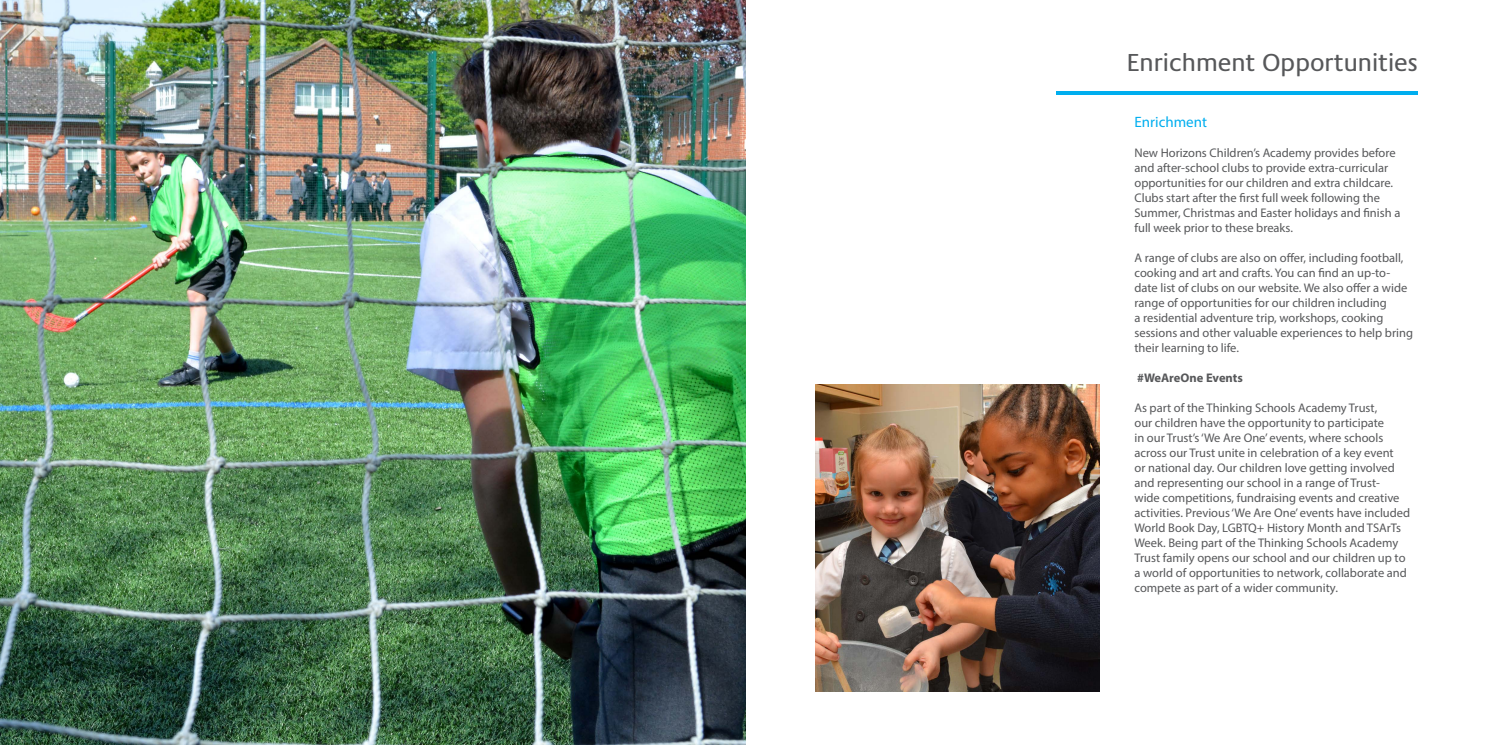
<style>
.page{position:relative;width:1489px;height:745px;background:#fff}
.page>*{position:absolute;margin:0;border:0;box-sizing:border-box;transform-origin:0 0}
.t1{font:25px "Praxis LT Pro";color:#57585a}
.t2{font:15px "Myriad Pro";color:#00aeef}
.t3{font:12.5px/15px "Myriad Pro";color:#57585a}
.t4{font:700 12.5px "Myriad Pro";letter-spacing:-.005em;color:#57585a}
</style>
<div class="page">
<img style="left:0;top:0;width:745px;height:744px">
<hr style="left:1056px;top:91px;width:361px;height:4px;background:#00aeef">
<img style="left:815px;top:384px;width:283px;height:307px">
<p class="t1" style="left:1126px;top:48px;width:293px">Enrichment Opportunities</p>
<p class="t2" style="left:1134px;top:112px;width:74px">Enrichment</p>
<p class="t3" style="left:1134px;top:145px;width:267px">New Horizons Children’s Academy provides before and after-school clubs to provide extra-curricular opportunities for our children and extra childcare.<br>Clubs start after the first full week following the Summer, Christmas and Easter holidays and finish a full week prior to these breaks.</p>
<p class="t3" style="left:1134px;top:250px;width:280px">A range of clubs are also on offer, including football, cooking and art and crafts. You can find an up-to&shy;date list of clubs on our website. We also offer a wide range of opportunities for our children including<br>a residential adventure trip, workshops, cooking sessions and other valuable experiences to help bring their learning to life.</p>
<p class="t4" style="left:1137px;top:369px;width:107px">#WeAreOne Events</p>
<p class="t3" style="left:1134px;top:400px;width:277px">As part of the Thinking Schools Academy Trust,<br>our children have the opportunity to participate<br>in our Trust’s ‘We Are One’ events, where schools across our Trust unite in celebration of a key event<br>or national day. Our children love getting involved and representing our school in a range of Trust-<br>wide competitions, fundraising events and creative activities. Previous ‘We Are One’ events have included World Book Day, LGBTQ+ History Month and TSArTs Week. Being part of the Thinking Schools Academy Trust family opens our school and our children up to a world of opportunities to network, collaborate and compete as part of a wider community.</p>
</div>
